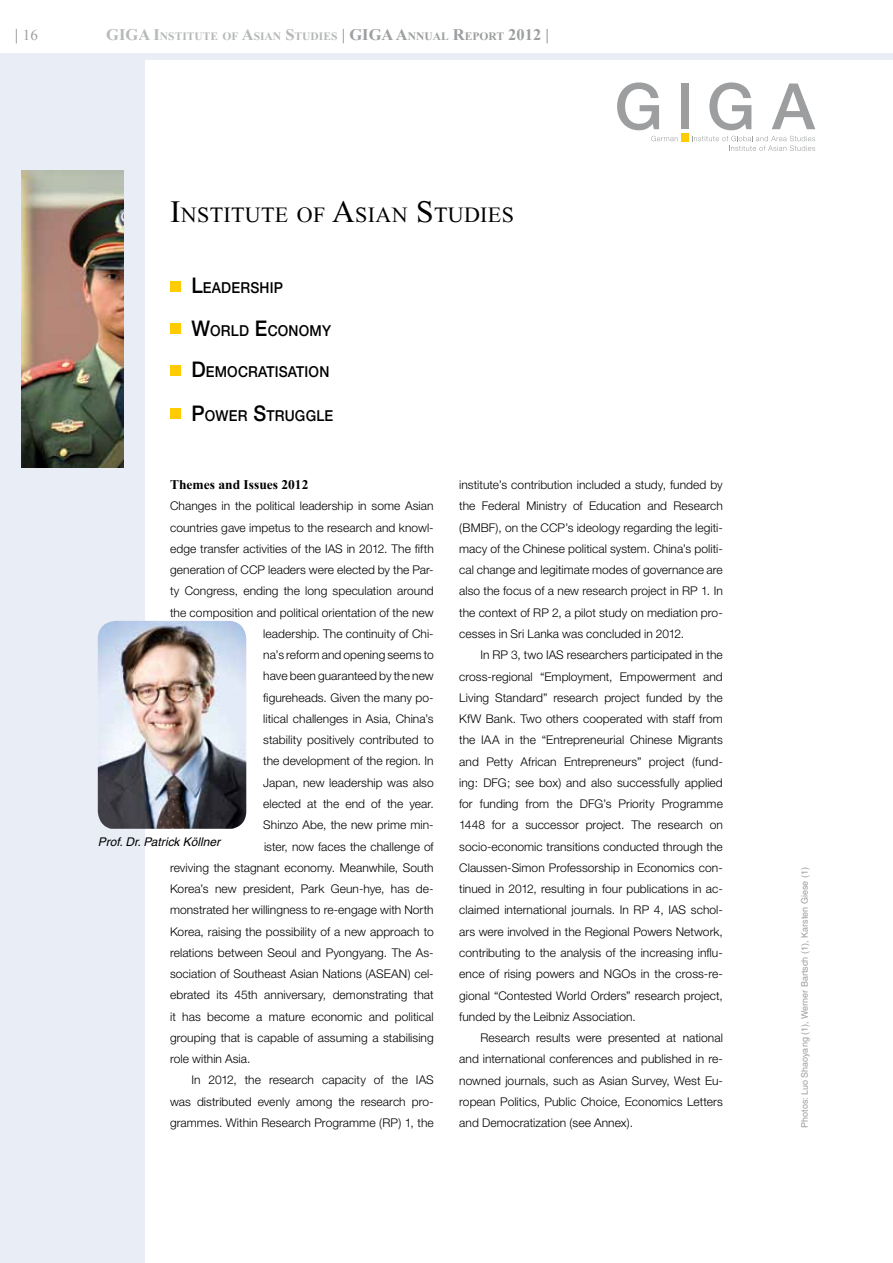
<style>
.page{position:relative;width:893px;height:1263px;background:#fff}
.page>*{position:absolute;margin:0;border:0;box-sizing:border-box;transform-origin:0 0}
.t1{font:22.05px "Times Beyrut Roman";letter-spacing:.015em;color:#000}
.t2{font:700 16.5px "Times Beyrut Roman";color:#b6b8b9}
.t3{font:500 15.15px "Helvetica Neue";letter-spacing:.015em;color:#000;scale:.92 1}
.t4{font:15px "Times New Roman";color:#9c9e9f}
.t5{font:700 13.5px "Times Beyrut Roman";color:#000}
.t6{font:300 12px/21.3px "Helvetica Neue";letter-spacing:.005em;color:#000;text-align:justify}
.t7{font:italic 12px "Helvetica";color:#000}
.t8{font:700 11.55px "Times Beyrut Roman";color:#b6b8b9}
.t9{font:700 11.55px "Times Beyrut Roman";color:#9c9e9f}
.t10{font:9px "Helvetica";color:#9c9e9f}
.s1{font-family:"Times Beyrut Roman";font-weight:700;font-size:16.5px}
.s2{font-size:16.5px}
.s3{font-size:16.5px;color:#9c9e9f}
.s4{font-size:31.5px}
.s5{font-size:21.6px}
</style>
<div class="page">
<div style="left:0;top:53px;width:893px;height:7px;background:#e8edf6"></div>
<div style="left:0;top:60px;width:145px;height:1203px;background:#e8edf6"></div>
<svg style="left:651px;top:136px;width:27px;height:5px"></svg>
<svg style="left:692px;top:136px;width:123px;height:15px"></svg>
<div style="left:681px;top:84px;width:8px;height:45px;background:#9c9e9f"></div>
<svg style="left:617px;top:82px;width:42px;height:48px"></svg>
<svg style="left:709px;top:82px;width:42px;height:48px"></svg>
<svg style="left:772px;top:84px;width:43px;height:45px"></svg>
<div style="left:681px;top:133px;width:8px;height:8px;background:#fecc00"></div>
<div style="left:170px;top:281px;width:11px;height:10px;background:#fecc00"></div>
<div style="left:170px;top:365px;width:11px;height:11px;background:#fecc00"></div>
<div style="left:170px;top:323px;width:11px;height:11px;background:#fecc00"></div>
<div style="left:170px;top:408px;width:11px;height:11px;background:#fecc00"></div>
<img style="left:21px;top:170px;width:102px;height:298px">
<img style="left:98px;top:621px;width:148px;height:208px">
<p class="t4" style="left:15px;top:25px;width:25px"><span class="s1">|</span> 16</p>
<h2 class="t2" style="left:106px;top:25px;width:12px">GIG</h2>
<p class="t8" style="left:138px;top:29px;width:223px"><span class="s2">A I</span>NSTITUTE OF <span class="s2">A</span>SIAN <span class="s2">S</span>TUDIES <span class="s3">|</span> <span class="s3">GIG</span></p>
<p class="t9" style="left:382px;top:29px;width:169px"><span class="s2">A A</span>NNUAL <span class="s2">R</span>EPORT <span class="s2">2012</span> <span class="s2">|</span></p>
<h1 class="t1" style="left:170px;top:202px;width:345px"><span class="s4">I</span>NSTITUTE OF <span class="s4">A</span>SIAN <span class="s4">S</span> TUDIES</h1>
<p class="t3" style="left:191px;top:278px;width:101px"><span class="s5">L</span>EADERSHIP</p>
<p class="t3" style="left:191px;top:322px;width:153px"><span class="s5">W</span>ORLD <span class="s5">E</span>CONOMY</p>
<p class="t3" style="left:191px;top:363px;width:151px"><span class="s5">D</span> EMOCRATISATION</p>
<p class="t3" style="left:191px;top:407px;width:156px"><span class="s5">P</span>OWER <span class="s5">S</span>TRUGGLE</p>
<p class="t5" style="left:170px;top:477px;width:140px">Themes and Issues 2012</p>
<p class="t6" style="left:170px;top:495px;width:265px">Changes in the political leadership in some Asian</p>
<p class="t6" style="left:170px;top:516px;width:265px">countries gave impetus to the research and knowl-</p>
<p class="t6" style="left:170px;top:538px;width:265px">edge transfer activities of the IAS in 2012. The fifth</p>
<p class="t6" style="left:170px;top:559px;width:265px">generation of CCP leaders were elected by the Par-</p>
<p class="t6" style="left:170px;top:580px;width:265px">ty Congress, ending the long speculation around</p>
<p class="t6" style="left:170px;top:601px;width:265px">the composition and political orientation of the new</p>
<p class="t6" style="left:263px;top:623px;width:172px">leadership. The continuity of Chi-</p>
<p class="t6" style="left:263px;top:644px;width:172px">na’s reform and opening seems to</p>
<p class="t6" style="left:263px;top:665px;width:172px">have been guaranteed by the new</p>
<p class="t6" style="left:263px;top:686px;width:172px">figureheads. Given the many po-</p>
<p class="t6" style="left:263px;top:708px;width:172px">litical challenges in Asia, China’s</p>
<p class="t6" style="left:263px;top:729px;width:172px">stability positively contributed to</p>
<p class="t6" style="left:263px;top:750px;width:172px">the development of the region. In</p>
<p class="t6" style="left:263px;top:771px;width:172px">Japan, new leadership was also</p>
<p class="t6" style="left:263px;top:793px;width:172px">elected at the end of the year.</p>
<p class="t6" style="left:263px;top:814px;width:172px">Shinzo Abe, the new prime min-</p>
<p class="t6" style="left:264px;top:835px;width:171px">ister, now faces the challenge of</p>
<p class="t6" style="left:170px;top:857px;width:265px">reviving the stagnant economy. Meanwhile, South</p>
<p class="t6" style="left:170px;top:878px;width:264px">Korea’s new president, Park Geun-hye, has de-</p>
<p class="t6" style="left:170px;top:899px;width:265px">monstrated her willingness to re-engage with North</p>
<p class="t6" style="left:170px;top:920px;width:265px">Korea, raising the possibility of a new approach to</p>
<p class="t6" style="left:170px;top:942px;width:265px">relations between Seoul and Pyongyang. The As-</p>
<p class="t6" style="left:170px;top:963px;width:265px">sociation of Southeast Asian Nations (ASEAN) cel-</p>
<p class="t6" style="left:170px;top:984px;width:265px">ebrated its 45th anniversary, demonstrating that</p>
<p class="t6" style="left:170px;top:1005px;width:265px">it has become a mature economic and political</p>
<p class="t6" style="left:170px;top:1027px;width:265px">grouping that is capable of assuming a stabilising</p>
<p class="t6" style="left:170px;top:1048px;width:82px">role within Asia.</p>
<p class="t6" style="left:191px;top:1069px;width:244px">In 2012, the research capacity of the IAS</p>
<p class="t6" style="left:170px;top:1090px;width:265px">was distributed evenly among the research pro-</p>
<p class="t6" style="left:170px;top:1112px;width:265px">grammes. Within Research Programme (RP) 1, the</p>
<p class="t7" style="left:98px;top:835px;width:124px">Prof. Dr. Patrick Köllner</p>
<p class="t6" style="left:459px;top:474px;width:265px">institute’s contribution included a study, funded by the Federal Ministry of Education and Research (BMBF), on the CCP’s ideology regarding the legiti&shy;macy of the Chinese political system. China’s politi&shy;cal change and legitimate modes of governance are also the focus of a new research project in RP 1. In the context of RP 2, a pilot study on mediation pro&shy;cesses in Sri Lanka was concluded in 2012.</p>
<p class="t6" style="left:459px;top:644px;width:265px;text-indent:21px">In RP 3, two IAS researchers participated in the cross-regional “Employment, Empowerment and Living Standard” research project funded by the KfW Bank. Two others cooperated with staff from the IAA in the “Entrepreneurial Chinese Migrants and Petty African Entrepreneurs” project (fund&shy;ing: DFG; see box) and also successfully applied for funding from the DFG’s Priority Programme 1448 for a successor project. The research on socio-economic transitions conducted through the Claussen-Simon Professorship in Economics con&shy;tinued in 2012, resulting in four publications in ac&shy;claimed international journals. In RP 4, IAS schol&shy;ars were involved in the Regional Powers Network, contributing to the analysis of the increasing influ&shy;ence of rising powers and NGOs in the cross-re&shy;gional “Contested World Orders” research project, funded by the Leibniz Association.</p>
<p class="t6" style="left:459px;top:1027px;width:265px;text-indent:21px">Research results were presented at national and international conferences and published in re&shy;nowned journals, such as Asian Survey, West Eu&shy;ropean Politics, Public Choice, Economics Letters and Democratization (see Annex).</p>
<p class="t10" style="left:800px;top:1128px;width:262px;rotate:-90deg">Photos: Luo Shaoyang (1), Werner Bartsch (1), Karsten Giese (1)</p>
</div>
